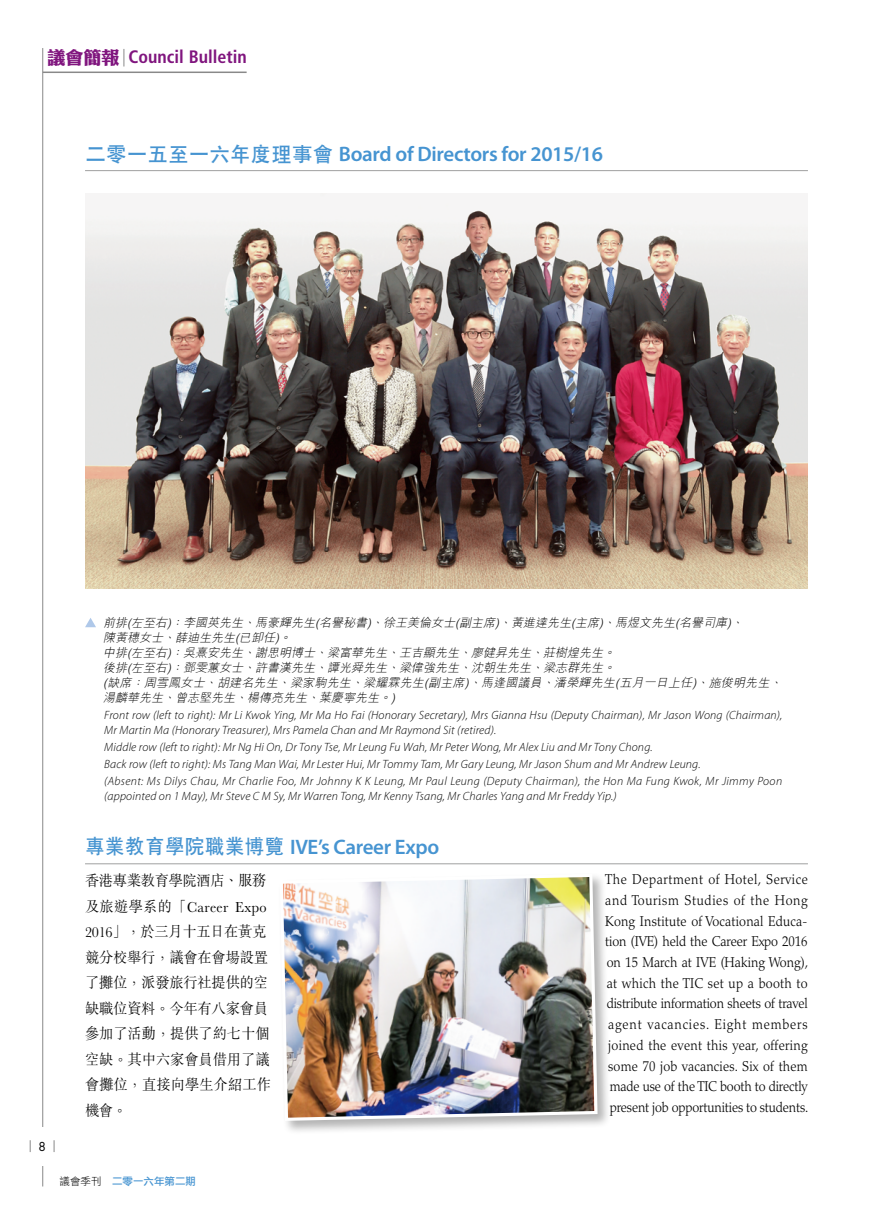
<style>
.page{position:relative;width:893px;height:1212px;background:#fff}
.page>*{position:absolute;margin:0;border:0;box-sizing:border-box;transform-origin:0 0}
.t1{font:600 21px "Myriad Pro";letter-spacing:-.015em;color:#4694d1}
.t2{font:700 condensed 18px "Frutiger";color:#80157e}
.t3{font:300 15px/25.5px "M Sung HK";letter-spacing:-.015em;color:#000;scale:.95 1}
.t4{font:300 14.25px/20.7px "Palatino";letter-spacing:.015em;color:#000;text-align:center;scale:.9 1}
.t5{font:italic 300 12px/17.1px "Myriad Pro";letter-spacing:.015em;color:#000}
.t6{font:italic 300 12px/15px "M Hei HK";color:#000}
.t7{font:12px "Futura";color:#000}
.t8{font:10.5px "DF Li Hei HK W5";color:#4694d1}
.s1{font-family:"DF Li King Hei XB HK BF";font-weight:400;font-stretch:normal}
.s2{font-family:"C Hei 2 HK";font-weight:700}
.s3{font-family:"DF Li Hei HK W3";color:#000}
</style>
<div class="page">
<hr style="left:42px;top:48px;width:1px;height:1138px;background:#898989">
<div style="left:0;top:1127px;width:78px;height:38px;background:#fff"></div>
<svg style="left:30px;top:1140px;width:1px;height:12px"></svg>
<svg style="left:54px;top:1140px;width:1px;height:12px"></svg>
<svg style="left:123px;top:49px;width:1px;height:17px"></svg>
<hr style="left:43px;top:72px;width:204px;height:1px;background:#898989">
<hr style="left:85px;top:170px;width:723px;height:1px;background:#9fa0a0">
<img style="left:85px;top:193px;width:723px;height:396px">
<svg style="left:85px;top:618px;width:11px;height:9px"></svg>
<hr style="left:85px;top:863px;width:723px;height:1px;background:#9fa0a0">
<div style="left:278px;top:872px;width:333px;height:263px;background:#000;opacity:.3"></div>
<img style="left:278px;top:872px;width:321px;height:250px">
<h2 class="t2" style="left:48px;top:47px;width:201px"><span class="s1">議會簡報</span> Council Bulletin</h2>
<h1 class="t1" style="left:85px;top:142px;width:520px"><span class="s2">二零一五至一六年度理事會</span> Board of Directors for 2015/16</h1>
<p class="t7" style="left:38px;top:1138px;width:9px">8</p>
<p class="t6" style="left:103px;top:615px;width:683px">前排(左至右)：李國英先生、馬豪輝先生(名譽秘書)、徐王美倫女士(副主席)、黃進達先生(主席)、馬煜文先生(名譽司庫)、<br>陳黃穗女士、薛迪生先生(已卸任)。<br>中排(左至右)：吳熹安先生、謝思明博士、梁富華先生、王吉顯先生、廖健昇先生、莊樹煌先生。<br>後排(左至右)：鄧雯蕙女士、許書漢先生、譚光舜先生、梁偉強先生、沈朝生先生、梁志群先生。<br>(缺席：周雪鳳女士、胡建名先生、梁家駒先生、梁耀霖先生(副主席)、馬逢國議員、潘榮輝先生(五月一日上任)、施俊明先生、湯麟華先生、曾志堅先生、楊傳亮先生、葉慶寧先生。)</p>
<p class="t5" style="left:104px;top:708px;width:680px;line-height:15px">Front row (left to right): Mr Li Kwok Ying, Mr Ma Ho Fai (Honorary Secretary), Mrs Gianna Hsu (Deputy Chairman), Mr Jason Wong (Chairman),<br>Mr Martin Ma (Honorary Treasurer), Mrs Pamela Chan and Mr Raymond Sit (retired).</p>
<p class="t5" style="left:104px;top:739px;width:679px">Middle row (left to right): Mr Ng Hi On, Dr Tony Tse, Mr Leung Fu Wah, Mr Peter Wong, Mr Alex Liu and Mr Tony Chong.<br>Back row (left to right): Ms Tang Man Wai, Mr Lester Hui, Mr Tommy Tam, Mr Gary Leung, Mr Jason Shum and Mr Andrew Leung.<br>(Absent: Ms Dilys Chau, Mr Charlie Foo, Mr Johnny K K Leung, Mr Paul Leung (Deputy Chairman), the Hon Ma Fung Kwok, Mr Jimmy Poon</p>
<p class="t5" style="left:104px;top:788px;width:514px">(appointed on 1 May), Mr Steve C M Sy, Mr Warren Tong, Mr Kenny Tsang, Mr Charles Yang and Mr Freddy Yip.)</p>
<h1 class="t1" style="left:85px;top:835px;width:356px"><span class="s2">專業教育學院職業博覽</span> IVE’s Career Expo</h1>
<p class="t3" style="left:85px;top:867px;width:197px">香港專業教育學院酒店、服務及旅遊學系的「Career Expo<br>2016」，於三月十五日在黃克競分校舉行，議會在會場設置了攤位，派發旅行社提供的空缺職位資料。今年有八家會員參加了活動，提供了約七十個空缺。其中六家會員借用了議會攤位，直接向學生介紹工作機會。</p>
<p class="t4" style="left:605px;top:869px;width:227px">The Department of Hotel, Service and Tourism Studies of the Hong Kong Institute of Vocational Educa&shy;tion (IVE) held the Career Expo 2016 on 15 March at IVE (Haking Wong), at which the TIC set up a booth to distribute information sheets of travel agent vacancies. Eight members joined the event this year, offering some 70 job vacancies. Six of them made use of the TIC booth to directly present job opportunities to students.</p>
<p class="t8" style="left:60px;top:1175px;width:138px"><span class="s3">議會季刊　</span>二零一六年第二期</p>
</div>
